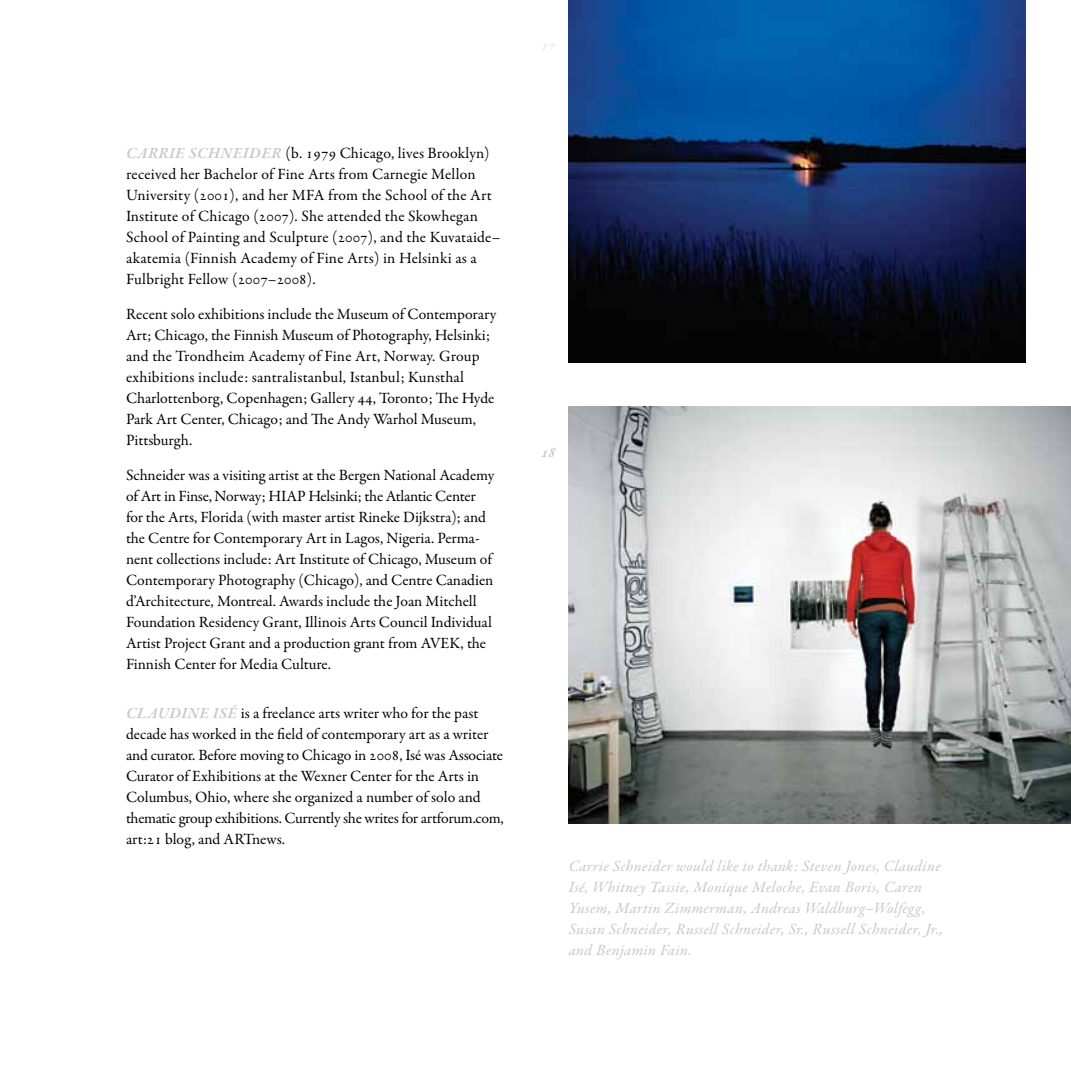
<style>
.page{position:relative;width:1071px;height:1071px;background:#fff}
.page>*{position:absolute;margin:0;border:0;box-sizing:border-box;transform-origin:0 0}
.t1{font:15.75px/21px "Garamond Premr Pro";color:#000}
.t2{font:italic 15.75px/21px "Garamond Premr Pro";letter-spacing:.025em;color:#c7c8ca}
.t3{font:italic 600 15.75px "Garamond Premr Pro";color:#c7c8ca}
.t4{font:italic 600 15.75px "Garamond Premr Pro";color:#e9eaeb}
.s1{font-weight:600;font-style:italic;color:#c7c8ca}
</style>
<div class="page">
<img style="left:569px;top:407px;width:502px;height:416px">
<img style="left:569px;top:0;width:457px;height:363px">
<p class="t1" style="left:126px;top:143px;width:376px"><span class="s1">CARRIE SCHNEIDER</span> (b. 1979 Chicago, lives Brooklyn) received her Bachelor of Fine Arts from Carnegie Mellon University (2001), and her MFA from the School of the Art Institute of Chicago (2007). She attended the Skowhegan School of Painting and Sculpture (2007), and the Kuvataide– akatemia (Finnish Academy of Fine Arts) in Helsinki as a Fulbright Fellow (2007–2008).</p>
<p class="t1" style="left:126px;top:304px;width:372px">Recent solo exhibitions include the Museum of Contemporary Art; Chicago, the Finnish Museum of Photography, Helsinki; and the Trondheim Academy of Fine Art, Norway. Group exhibitions include: santralistanbul, Istanbul; Kunsthal Charlottenborg, Copenhagen; Gallery 44, Toronto; The Hyde Park Art Center, Chicago; and The Andy Warhol Museum, Pittsburgh.</p>
<p class="t1" style="left:126px;top:465px;width:370px">Schneider was a visiting artist at the Bergen National Academy of Art in Finse, Norway; HIAP Helsinki; the Atlantic Center for the Arts, Florida (with master artist Rineke Dijkstra); and the Centre for Contemporary Art in Lagos, Nigeria. Perma&shy;nent collections include: Art Institute of Chicago, Museum of Contemporary Photography (Chicago), and Centre Canadien d’Architecture, Montreal. Awards include the Joan Mitchell Foundation Residency Grant, Illinois Arts Council Individual Artist Project Grant and a production grant from AVEK, the Finnish Center for Media Culture.</p>
<p class="t1" style="left:126px;top:703px;width:379px"><span class="s1">CLAUDINE ISÉ</span> is a freelance arts writer who for the past decade has worked in the field of contemporary art as a writer and curator. Before moving to Chicago in 2008, Isé was Associate Curator of Exhibitions at the Wexner Center for the Arts in Columbus, Ohio, where she organized a number of solo and thematic group exhibitions. Currently she writes for artforum.com, art:21 blog, and ARTnews.</p>
<p class="t4" style="left:541px;top:35px;width:16px">17</p>
<p class="t3" style="left:541px;top:442px;width:16px">18</p>
<p class="t2" style="left:569px;top:856px;width:376px">Carrie Schneider would like to thank: Steven Jones, Claudine Isé, Whitney Tassie, Monique Meloche, Evan Boris, Caren Yusem, Martin Zimmerman, Andreas Waldburg–Wolfegg, Susan Schneider, Russell Schneider, Sr., Russell Schneider, Jr., and Benjamin Fain.</p>
</div>
